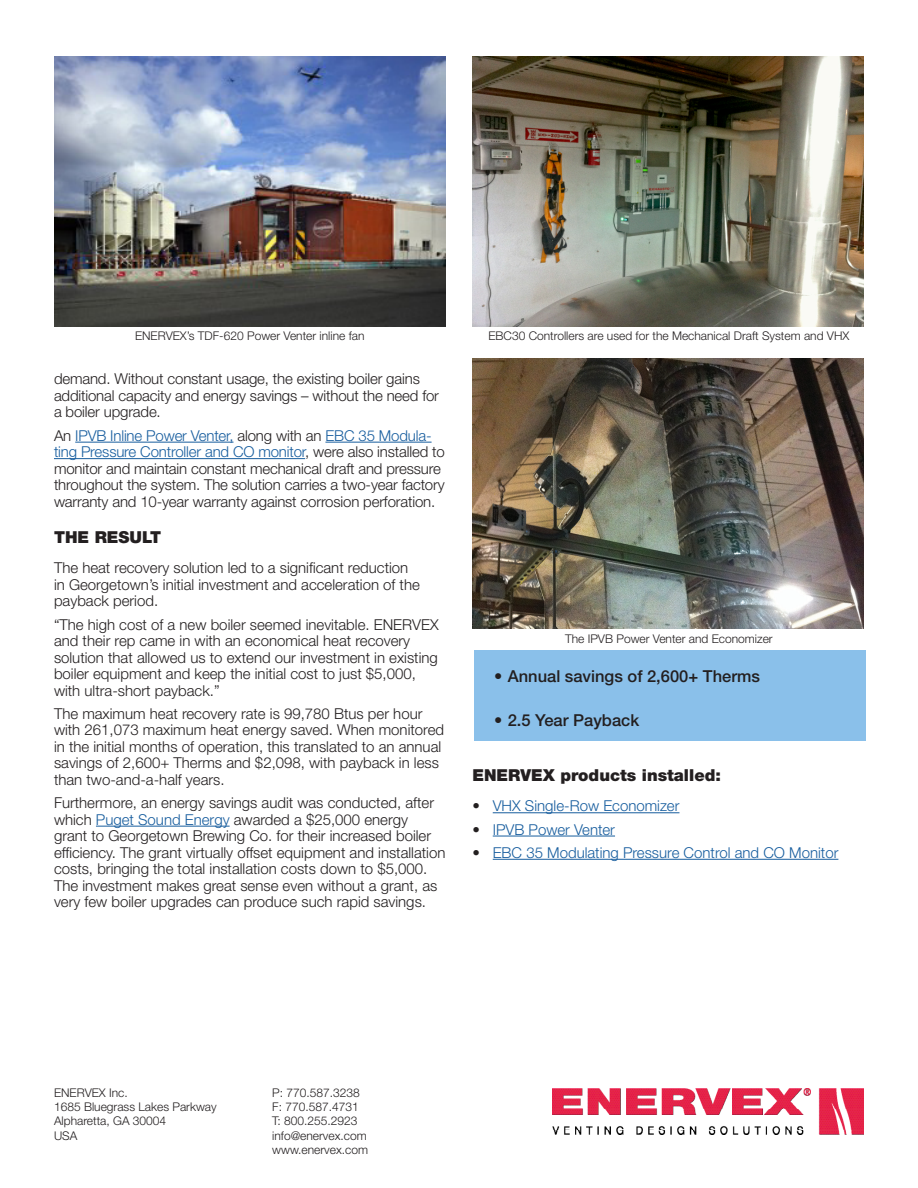
<style>
.page{position:relative;width:918px;height:1188px;background:#fff}
.page>*{position:absolute;margin:0;border:0;box-sizing:border-box;transform-origin:0 0}
.Subhead_2{font:500 16.5px "Helvetica Neue LT Std";color:#231f20}
.Subhead_2-2{font:900 16.5px "Helvetica Neue LT Std";color:#231f20}
.Body_Text{font:300 15px/16.5px "Helvetica Neue LT Std";color:#231f20}
.t1{font:300 15px "Helvetica Neue LT Std";color:#175d9e}
.Bottom_text{font:300 12px/14.4px "Helvetica Neue LT Std";color:#231f20}
.Body_Text-2{font:300 12px "Helvetica Neue LT Std";color:#231f20}
.s1{color:#175d9e}
.s2{color:#231f20}
</style>
<div class="page">
<img style="left:552px;top:1088px;width:312px;height:46px">
<hr style="left:75px;top:442px;width:159px;height:1px;background:#175d9e">
<hr style="left:325px;top:442px;width:107px;height:1px;background:#175d9e">
<hr style="left:54px;top:458px;width:251px;height:1px;background:#175d9e">
<hr style="left:96px;top:826px;width:134px;height:1px;background:#175d9e">
<div style="left:474px;top:650px;width:392px;height:91px;background:#8ac0ea"></div>
<hr style="left:493px;top:812px;width:186px;height:1px;background:#175d9e">
<hr style="left:493px;top:836px;width:122px;height:1px;background:#175d9e">
<hr style="left:493px;top:859px;width:345px;height:1px;background:#175d9e">
<img style="left:54px;top:56px;width:392px;height:270px">
<img style="left:473px;top:56px;width:391px;height:270px">
<img style="left:472px;top:359px;width:392px;height:270px">
<p class="Body_Text-2" style="left:135px;top:328px;width:231px">ENERVEX’s TDF-620 Power Venter inline fan</p>
<p class="Body_Text-2" style="left:488px;top:329px;width:363px">EBC30 Controllers are used for the Mechanical Draft System and VHX</p>
<p class="Body_Text" style="left:54px;top:370px;width:386px">demand. Without constant usage, the existing boiler gains additional capacity and energy savings – without the need for a boiler upgrade.</p>
<p class="Body_Text" style="left:54px;top:427px;width:392px">An <span class="s1">IPVB Inline Power Venter,</span> along with an <span class="s1">EBC 35 Modula&shy;ting Pressure Controller and CO monitor</span>, were also installed to monitor and maintain constant mechanical draft and pressure throughout the system. The solution carries a two-year factory warranty and 10-year warranty against corrosion perforation.</p>
<p class="Subhead_2-2" style="left:54px;top:528px;width:109px">THE RESULT</p>
<p class="Body_Text" style="left:54px;top:559px;width:367px">The heat recovery solution led to a significant reduction in Georgetown’s initial investment and acceleration of the payback period.</p>
<p class="Body_Text" style="left:54px;top:616px;width:386px">“The high cost of a new boiler seemed inevitable. ENERVEX and their rep came in with an economical heat recovery solution that allowed us to extend our investment in existing boiler equipment and keep the initial cost to just $5,000, with ultra-short payback.”</p>
<p class="Body_Text" style="left:54px;top:705px;width:392px">The maximum heat recovery rate is 99,780 Btus per hour with 261,073 maximum heat energy saved. When monitored in the initial months of operation, this translated to an annual savings of 2,600+ Therms and $2,098, with payback in less than two-and-a-half years.</p>
<p class="Body_Text" style="left:54px;top:794px;width:393px">Furthermore, an energy savings audit was conducted, after which <span class="s1">Puget Sound Energy</span> awarded a $25,000 energy<br>grant to Georgetown Brewing Co. for their increased boiler efficiency. The grant virtually offset equipment and installation costs, bringing the total installation costs down to $5,000.<br>The investment makes great sense even without a grant, as very few boiler upgrades can produce such rapid savings.</p>
<p class="Body_Text-2" style="left:565px;top:632px;width:209px">The IPVB Power Venter and Economizer</p>
<p class="Subhead_2" style="left:494px;top:666px;width:267px">• Annual savings of 2,600+ Therms</p>
<p class="Subhead_2" style="left:494px;top:710px;width:146px">• 2.5 Year Payback</p>
<p class="Subhead_2-2" style="left:472px;top:766px;width:250px">ENERVEX products installed:</p>
<p class="t1" style="left:472px;top:797px;width:208px"><span class="s2">•</span> VHX Single-Row Economizer</p>
<p class="t1" style="left:472px;top:820px;width:144px"><span class="s2">•</span> IPVB Power Venter</p>
<p class="t1" style="left:472px;top:843px;width:367px"><span class="s2">•</span> EBC 35 Modulating Pressure Control and CO Monitor</p>
<p class="Bottom_text" style="left:54px;top:1085px;width:75px">ENERVEX Inc.</p>
<p class="Bottom_text" style="left:54px;top:1099px;width:164px">1685 Bluegrass Lakes Parkway<br>Alpharetta, GA 30004</p>
<p class="Bottom_text" style="left:54px;top:1128px;width:25px">USA</p>
<p class="Bottom_text" style="left:272px;top:1085px;width:89px">P: 770.587.3238</p>
<p class="Bottom_text" style="left:272px;top:1099px;width:88px">F: 770.587.4731</p>
<p class="Bottom_text" style="left:272px;top:1114px;width:97px">T: 800.255.2923 info@enervex.com www.enervex.com</p>
</div>
